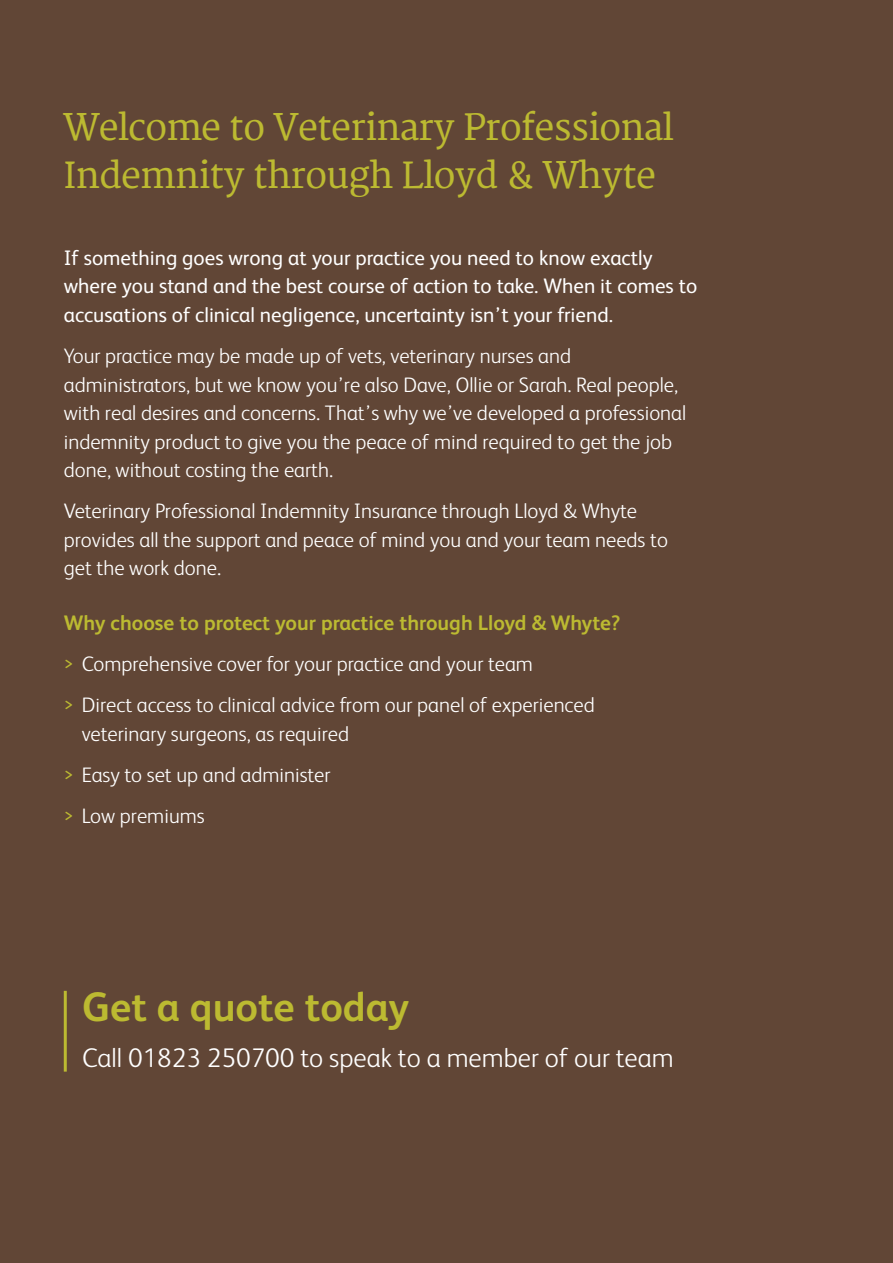
<style>
.page{position:relative;width:893px;height:1263px;background:#614636}
.page>*{position:absolute;margin:0;border:0;box-sizing:border-box;transform-origin:0 0}
.t1{font:700 41.1px "FS Albert";color:#bcba31}
.t2{font:36px/48px "Merriweather";color:#bcba31}
.t3{font:300 27px "FS Albert";color:#fff}
.t4{font:300 21px/28.5px "FS Albert";color:#fff}
.t5{font:21px/28.5px "FS Albert";color:#fff}
.t6{font:700 21px "FS Albert";color:#bcba31}
.s1{color:#bcba31}
</style>
<div class="page">
<hr style="left:64px;top:991px;width:3px;height:80px;background:#bcba31">
<p class="t2" style="left:64px;top:100px;width:611px">Welcome to Veterinary Professional<br>Indemnity through Lloyd &amp; Whyte</p>
<p class="t5" style="left:64px;top:242px;width:635px">If something goes wrong at your practice you need to know exactly where you stand and the best course of action to take. When it comes to accusations of clinical negligence, uncertainty isn’t your friend.</p>
<p class="t4" style="left:64px;top:341px;width:624px">Your practice may be made up of vets, veterinary nurses and administrators, but we know you’re also Dave, Ollie or Sarah. Real people, with real desires and concerns. That’s why we’ve developed a professional indemnity product to give you the peace of mind required to get the job done, without costing the earth.</p>
<p class="t4" style="left:64px;top:496px;width:606px">Veterinary Professional Indemnity Insurance through Lloyd &amp; Whyte provides all the support and peace of mind you and your team needs to get the work done.</p>
<p class="t6" style="left:64px;top:608px;width:558px">Why choose to protect your practice through Lloyd &amp; Whyte?</p>
<p class="t4" style="left:64px;top:648px;width:471px"><span class="s1">&gt;</span> Comprehensive cover for your practice and your team</p>
<p class="t4" style="left:82px;top:690px;width:514px;text-indent:-18px"><span class="s1">&gt;</span> Direct access to clinical advice from our panel of experienced veterinary surgeons, as required</p>
<p class="t4" style="left:64px;top:759px;width:268px"><span class="s1">&gt;</span> Easy to set up and administer</p>
<p class="t4" style="left:64px;top:801px;width:142px"><span class="s1">&gt;</span> Low premiums</p>
<p class="t1" style="left:82px;top:979px;width:328px">Get a quote today</p>
<p class="t3" style="left:82px;top:1040px;width:593px">Call 01823 250700 to speak to a member of our team</p>
</div>
